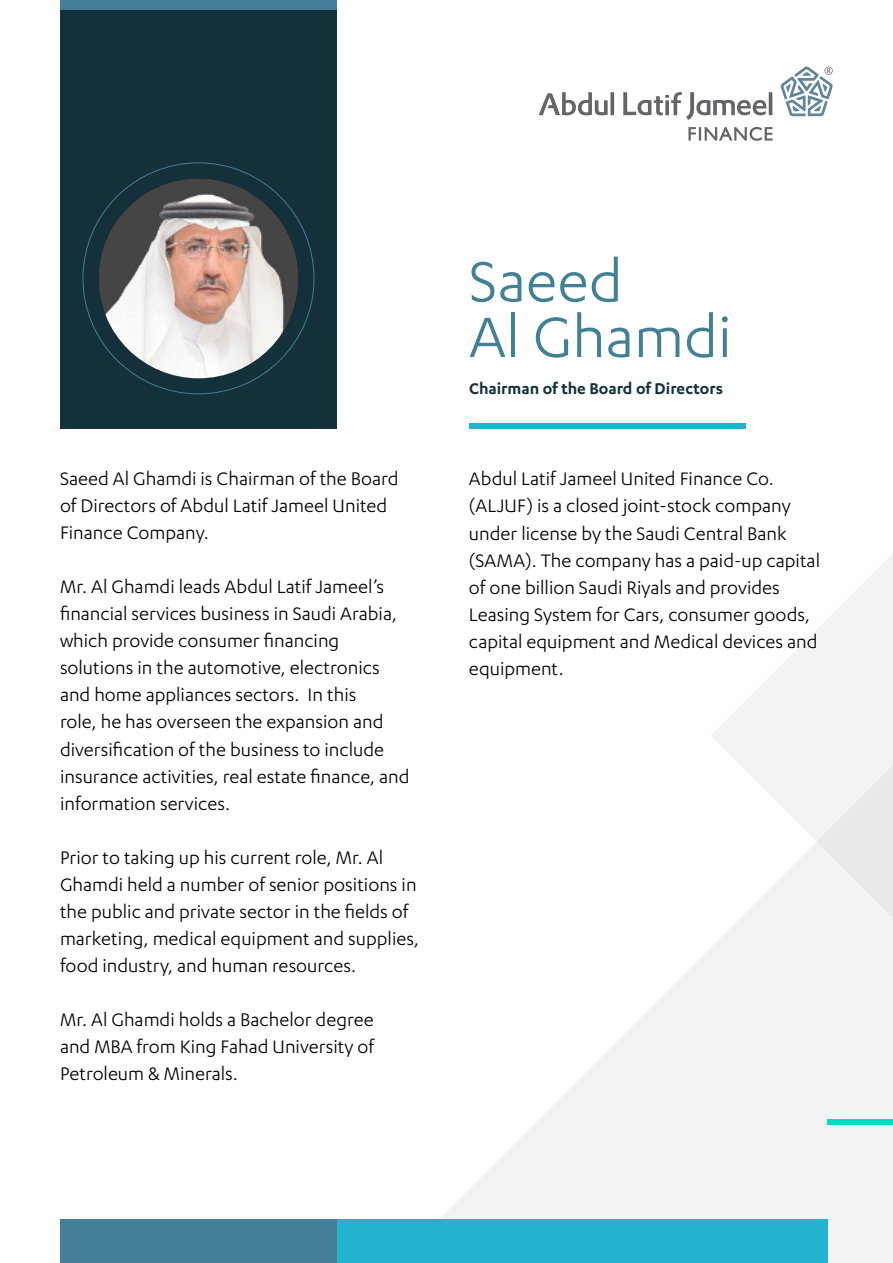
<style>
.page{position:relative;width:893px;height:1263px;background:#fff}
.page>*{position:absolute;margin:0;border:0;box-sizing:border-box;transform-origin:0 0}
.t1{font:66px/55.5px "Karbon";color:#437f96}
.t2{font:21px/27px "Karbon";color:#000}
.t3{font:600 18px "Karbon";color:#14303a}
</style>
<div class="page">
<svg style="left:742px;top:554px;width:151px;height:151px;fill:#f3f3f3"></svg>
<svg style="left:440px;top:705px;width:453px;height:558px;fill:#f3f3f3"></svg>
<div style="left:60px;top:0;width:277px;height:429px;background:#14303a"></div>
<div style="left:469px;top:423px;width:277px;height:6px;background:#23b3ce"></div>
<div style="left:303px;top:1219px;width:524px;height:44px;background:#23b3ce"></div>
<div style="left:60px;top:0;width:277px;height:9px;background:#437f96"></div>
<div style="left:827px;top:1119px;width:66px;height:6px;background:#00dcc3"></div>
<div style="left:60px;top:1219px;width:277px;height:44px;background:#437f96"></div>
<svg style="left:688px;top:127px;width:85px;height:14px"></svg>
<svg style="left:539px;top:92px;width:75px;height:23px"></svg>
<svg style="left:623px;top:92px;width:149px;height:28px"></svg>
<svg style="left:780px;top:66px;width:53px;height:50px"></svg>
<img style="left:99px;top:178px;width:199px;height:200px;border-radius:100px">
<p class="t2" style="left:60px;top:465px;width:340px">Saeed Al Ghamdi is Chairman of the Board of Directors of Abdul Latif Jameel United<br>Finance Company.</p>
<p class="t2" style="left:60px;top:573px;width:351px">Mr. Al Ghamdi leads Abdul Latif Jameel’s financial services business in Saudi Arabia, which provide consumer financing solutions in the automotive, electronics and home appliances sectors. In this<br>role, he has overseen the expansion and diversification of the business to include insurance activities, real estate finance, and information services.</p>
<p class="t2" style="left:60px;top:843px;width:361px">Prior to taking up his current role, Mr. Al Ghamdi held a number of senior positions in the public and private sector in the fields of marketing, medical equipment and supplies, food industry, and human resources.</p>
<p class="t2" style="left:60px;top:1005px;width:315px;text-align:justify">Mr. Al Ghamdi holds a Bachelor degree and MBA from King Fahad University of Petroleum &amp; Minerals.</p>
<h1 class="t1" style="left:469px;top:252px;width:264px">Saeed<br>Al Ghamdi</h1>
<p class="t3" style="left:469px;top:378px;width:255px">Chairman of the Board of Directors</p>
<p class="t2" style="left:469px;top:465px;width:353px">Abdul Latif Jameel United Finance Co. (ALJUF) is a closed joint-stock company under license by the Saudi Central Bank (SAMA). The company has a paid-up capital of one billion Saudi Riyals and provides Leasing System for Cars, consumer goods, capital equipment and Medical devices and equipment.</p>
</div>
